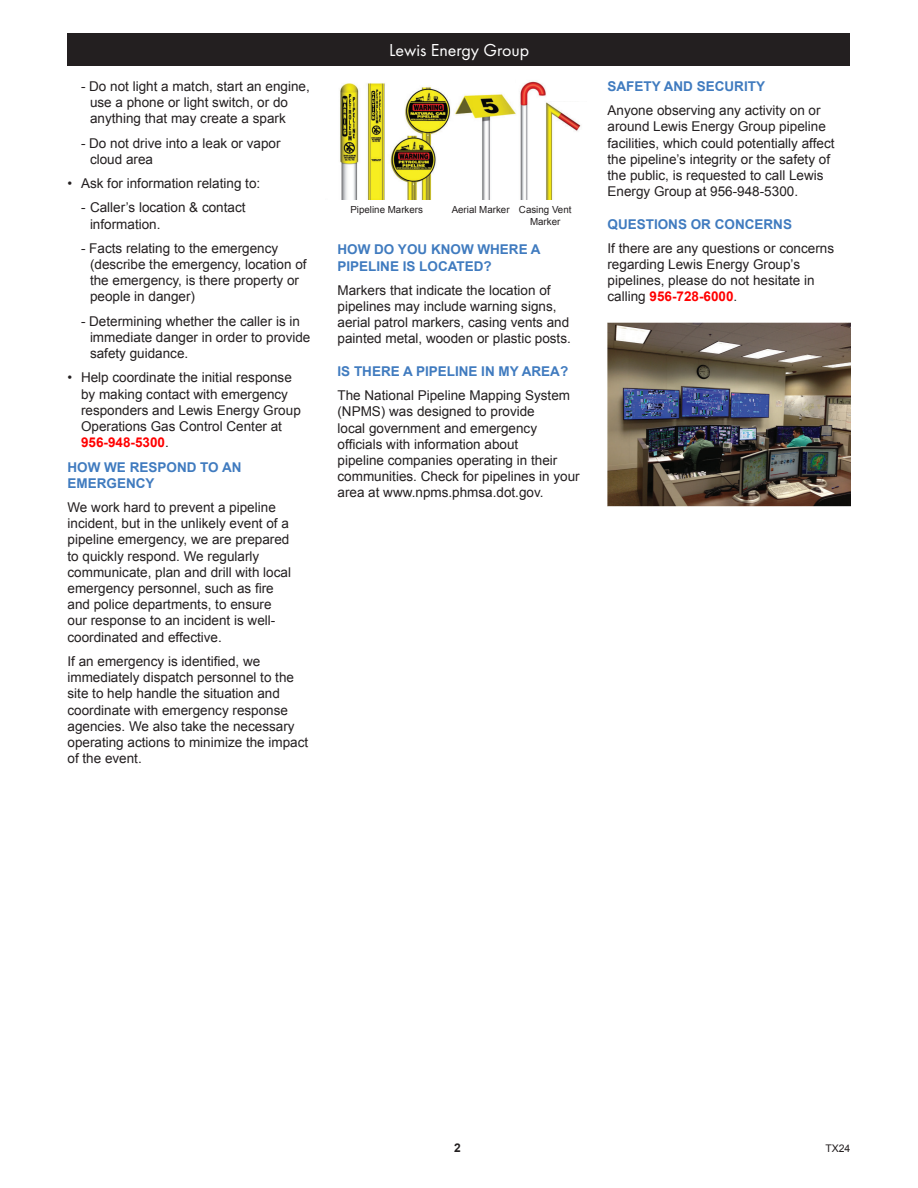
<style>
.page{position:relative;width:918px;height:1188px;background:#fff}
.page>*{position:absolute;margin:0;border:0;box-sizing:border-box;transform-origin:0 0}
.t1{font:18px "Futura PT";color:#fff}
.t2{font:13.5px/16.2px "Arial";color:#231f20}
.t3{font:700 13.5px/16.2px "Arial";color:#407bbf}
.t4{font:700 12px "Arial";color:#231f20}
.t5{font:10.5px "Arial";color:#231f20}
.t6{font:9.75px/11.7px "Arial";color:#231f20;text-align:center}
.s1{font-weight:700;color:#f00}
</style>
<div class="page">
<img style="left:339px;top:81px;width:242px;height:118px">
<div style="left:444px;top:67px;width:71px;height:23px;background:#fff"></div>
<div style="left:547px;top:78px;width:55px;height:22px;background:#fff"></div>
<div style="left:68px;top:34px;width:782px;height:32px;background:#231f20"></div>
<img style="left:608px;top:322px;width:242px;height:185px">
<p class="t2" style="left:90px;top:78px;width:221px;text-indent:-9px">- Do not light a match, start an engine, use a phone or light switch, or do anything that may create a spark</p>
<p class="t2" style="left:90px;top:135px;width:192px;text-indent:-9px">- Do not drive into a leak or vapor cloud area</p>
<p class="t2" style="left:68px;top:175px;width:194px">• Ask for information relating to:</p>
<p class="t2" style="left:90px;top:200px;width:157px;text-indent:-9px">- Caller’s location &amp; contact information.</p>
<p class="t2" style="left:90px;top:240px;width:218px;text-indent:-9px">- Facts relating to the emergency (describe the emergency, location of the emergency, is there property or people in danger)</p>
<p class="t2" style="left:90px;top:313px;width:222px;text-indent:-9px">- Determining whether the caller is in immediate danger in order to provide safety guidance.</p>
<p class="t2" style="left:81px;top:370px;width:221px;text-indent:-14px">• Help coordinate the initial response by making contact with emergency responders and Lewis Energy Group<br>Operations Gas Control Center at<br><span class="s1">956-948-5300</span>.</p>
<p class="t3" style="left:68px;top:459px;width:175px">HOW WE RESPOND TO AN<br>EMERGENCY</p>
<p class="t2" style="left:68px;top:499px;width:225px">We work hard to prevent a pipeline incident, but in the unlikely event of a pipeline emergency, we are prepared to quickly respond. We regularly communicate, plan and drill with local emergency personnel, such as fire and police departments, to ensure our response to an incident is well&shy;coordinated and effective.</p>
<p class="t2" style="left:68px;top:653px;width:242px">If an emergency is identified, we immediately dispatch personnel to the site to help handle the situation and coordinate with emergency response agencies. We also take the necessary operating actions to minimize the impact of the event.</p>
<p class="t1" style="left:389px;top:39px;width:142px">Lewis Energy Group</p>
<p class="t6" style="left:350px;top:204px;width:74px">Pipeline Markers</p>
<p class="t6" style="left:452px;top:204px;width:59px">Aerial Marker</p>
<p class="t6" style="left:519px;top:204px;width:54px">Casing Vent<br>Marker</p>
<p class="t3" style="left:338px;top:242px;width:205px">HOW DO YOU KNOW WHERE A<br>PIPELINE IS LOCATED?</p>
<p class="t2" style="left:338px;top:282px;width:235px">Markers that indicate the location of pipelines may include warning signs, aerial patrol markers, casing vents and painted metal, wooden or plastic posts.</p>
<p class="t3" style="left:338px;top:363px;width:232px">IS THERE A PIPELINE IN MY AREA?</p>
<p class="t2" style="left:338px;top:387px;width:244px">The National Pipeline Mapping System (NPMS) was designed to provide<br>local government and emergency officials with information about<br>pipeline companies operating in their communities. Check for pipelines in your area at www.npms.phmsa.dot.gov.</p>
<p class="t3" style="left:608px;top:78px;width:159px">SAFETY AND SECURITY</p>
<p class="t2" style="left:608px;top:102px;width:229px">Anyone observing any activity on or around Lewis Energy Group pipeline facilities, which could potentially affect the pipeline’s integrity or the safety of the public, is requested to call Lewis Energy Group at 956-948-5300.</p>
<p class="t3" style="left:608px;top:216px;width:186px">QUESTIONS OR CONCERNS</p>
<p class="t2" style="left:608px;top:240px;width:228px">If there are any questions or concerns regarding Lewis Energy Group’s pipelines, please do not hesitate in calling <span class="s1">956-728-6000</span>.</p>
<p class="t4" style="left:454px;top:1140px;width:8px">2</p>
<p class="t5" style="left:825px;top:1141px;width:27px">TX24</p>
</div>
